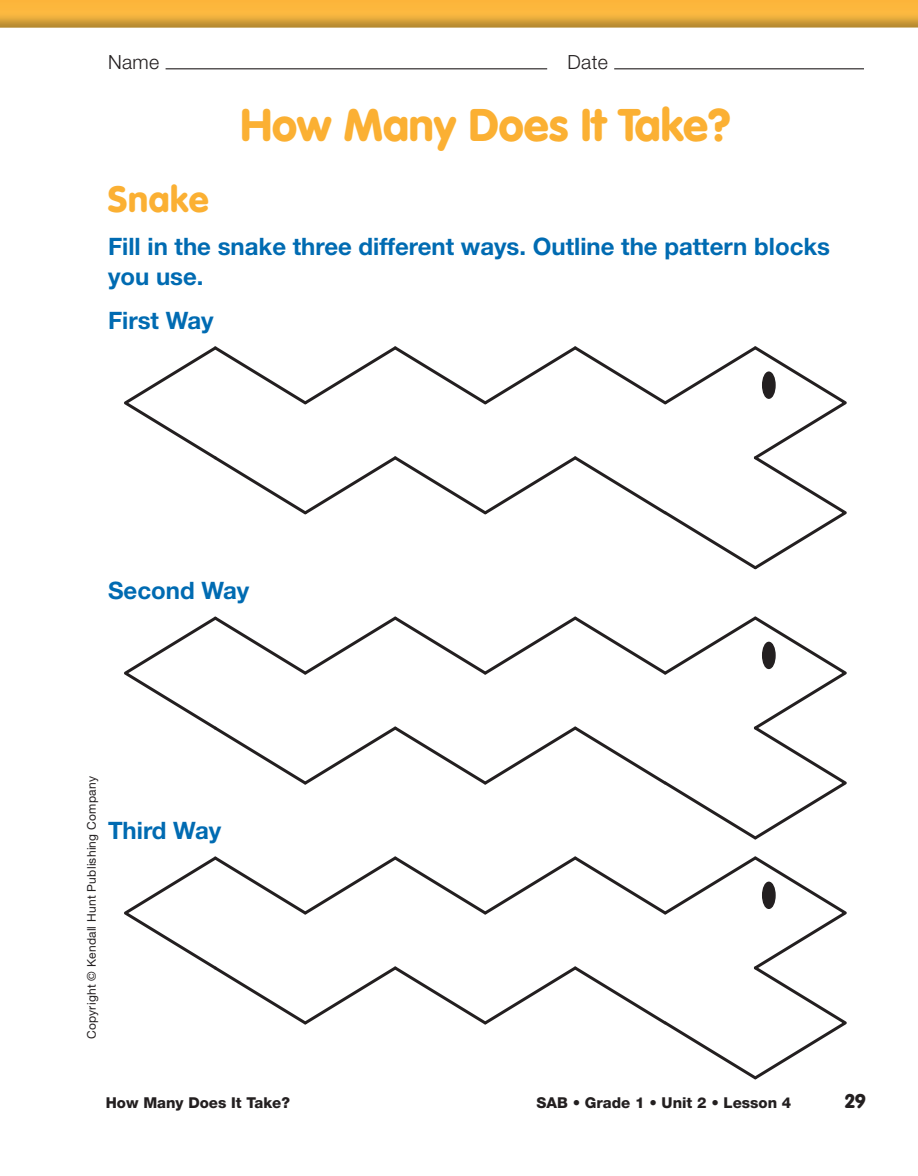
<style>
.page{position:relative;width:918px;height:1176px;background:#fff}
.page>*{position:absolute;margin:0;border:0;box-sizing:border-box;transform-origin:0 0}
.t1{font:900 45px "VAG Rounded Std";color:#fbb033}
.t2{font:900 36px "VAG Rounded Std";letter-spacing:.02em;color:#fbb033}
.t3{font:700 24px/30px "Helvetica Neue";color:#006bb2}
.t4{font:300 19.5px "Helvetica Neue";letter-spacing:.02em;color:#231f20}
.t5{font:900 19.5px "VAG Rounded Std";color:#231f20}
.t6{font:800 15px "Helvetica Neue";color:#231f20}
.t7{font:12px "Helvetica Neue";letter-spacing:.02em;color:#231f20}
</style>
<div class="page">
<div style="left:0;top:0;width:918px;height:13px;background:#fcb73c"></div>
<img style="left:0;top:13px;width:918px;height:15px">
<hr style="left:166px;top:68px;width:381px;height:1px;background:#231f20">
<hr style="left:614px;top:68px;width:250px;height:1px;background:#231f20">
<svg style="left:124px;top:346px;width:723px;height:224px"></svg>
<svg style="left:124px;top:616px;width:723px;height:224px"></svg>
<svg style="left:124px;top:856px;width:723px;height:224px"></svg>
<p class="t4" style="left:108px;top:55px;width:53px">Name</p>
<p class="t4" style="left:567px;top:55px;width:42px">Date</p>
<h1 class="t1" style="left:241px;top:106px;width:492px">How Many Does It Take?</h1>
<h2 class="t2" style="left:108px;top:184px;width:102px">Snake</h2>
<p class="t3" style="left:108px;top:234px;width:724px">Fill in the snake three different ways. Outline the pattern blocks you use.</p>
<p class="t3" style="left:108px;top:307px;width:107px">First Way</p>
<p class="t3" style="left:108px;top:577px;width:143px">Second Way</p>
<p class="t7" style="left:87px;top:1038px;width:264px;rotate:-90deg">Copyright © Kendall Hunt Publishing Company</p>
<p class="t3" style="left:108px;top:817px;width:115px">Third Way</p>
<p class="t6" style="left:106px;top:1097px;width:186px">How Many Does It Take?</p>
<p class="t6" style="left:537px;top:1097px;width:256px">SAB • Grade 1 • Unit 2 • Lesson 4</p>
<p class="t5" style="left:845px;top:1092px;width:22px">29</p>
</div>
